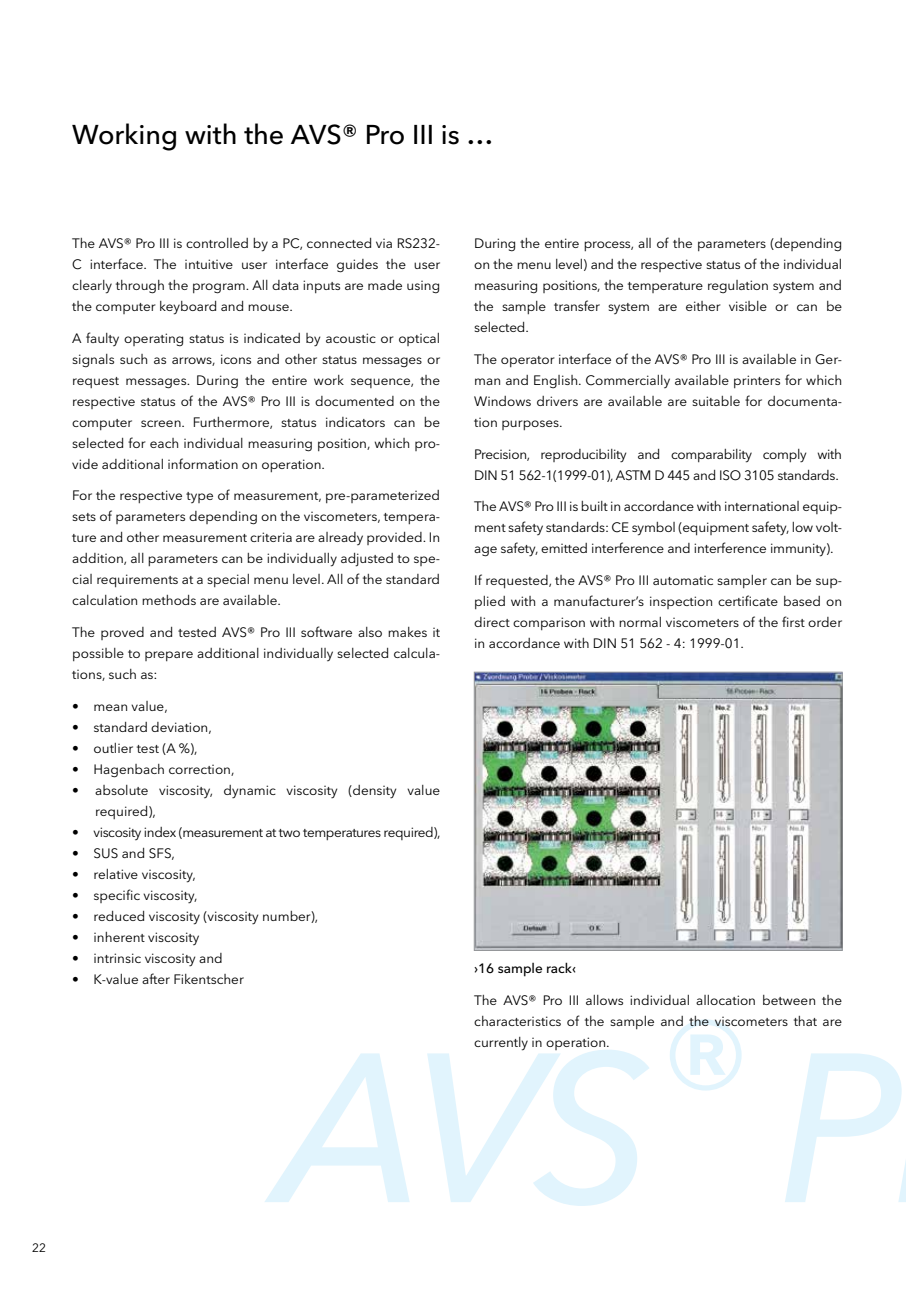
<style>
.page{position:relative;width:906px;height:1289px;background:#fff}
.page>*{position:absolute;margin:0;border:0;box-sizing:border-box;transform-origin:0 0}
.t1{font:italic 500 210px "Avenir Next LT Pro";color:#e1f4fd}
.t2{font:500 27px "Avenir Next LT Pro";color:#000}
.t3{font:13.5px/21px "Avenir Next LT Pro";color:#000;text-align:justify}
.t4{font:13.5px/21px "Avenir Next LT Pro";letter-spacing:-.02em;color:#000}
.t5{font:13.5px "Avenir Next LT Pro";letter-spacing:-.03em;color:#000}
.t6{font:500 13.5px "Avenir Next LT Pro";color:#000}
.t7{font:12px "Avenir Next LT Pro";color:#000}
</style>
<div class="page">
<img style="left:476px;top:673px;width:364px;height:275px">
<div style="left:474px;top:671px;width:368px;height:279px;border:1px solid #939598"></div>
<h2 class="t2" style="left:72px;top:118px;width:423px">Working with the AVS® Pro III is …</h2>
<p class="t7" style="left:32px;top:1240px;width:15px">22</p>
<p class="t3" style="left:72px;top:233px;width:369px">The AVS® Pro III is controlled by a PC, connected via RS232- C interface. The intuitive user interface guides the user clearly through the program. All data inputs are made using the computer keyboard and mouse.</p>
<p class="t3" style="left:72px;top:327px;width:369px">A faulty operating status is indicated by acoustic or optical signals such as arrows, icons and other status messages or request messages. During the entire work sequence, the respective status of the AVS® Pro III is documented on the computer screen. Furthermore, status indicators can be selected for each individual measuring position, which pro&shy;vide additional information on operation.</p>
<p class="t3" style="left:72px;top:485px;width:369px">For the respective type of measurement, pre-parameterized sets of parameters depending on the viscometers, tempera&shy;ture and other measurement criteria are already provided. In addition, all parameters can be individually adjusted to spe&shy;cial requirements at a special menu level. All of the standard calculation methods are available.</p>
<p class="t3" style="left:72px;top:621px;width:369px">The proved and tested AVS® Pro III software also makes it possible to prepare additional individually selected calcula&shy;tions, such as:</p>
<p class="t3" style="left:72px;top:695px;width:97px">• mean value,</p>
<p class="t3" style="left:72px;top:716px;width:141px">• standard deviation,</p>
<p class="t3" style="left:72px;top:737px;width:127px">• outlier test (A %),</p>
<p class="t3" style="left:72px;top:758px;width:164px">• Hagenbach correction,</p>
<p class="t3" style="left:95px;top:779px;width:346px;text-indent:-23px">• absolute viscosity, dynamic viscosity (density value required),</p>
<p class="t5" style="left:72px;top:823px;width:370px">• viscosity index (measurement at two temperatures required),</p>
<p class="t3" style="left:72px;top:842px;width:104px">• SUS and SFS,</p>
<p class="t3" style="left:72px;top:863px;width:125px">• relative viscosity,</p>
<p class="t3" style="left:72px;top:884px;width:127px">• specific viscosity,</p>
<p class="t3" style="left:72px;top:905px;width:248px">• reduced viscosity (viscosity number),</p>
<p class="t3" style="left:72px;top:926px;width:129px">• inherent viscosity</p>
<p class="t3" style="left:72px;top:947px;width:152px">• intrinsic viscosity and</p>
<p class="t3" style="left:72px;top:968px;width:173px">• K-value after Fikentscher</p>
<p class="t3" style="left:474px;top:233px;width:369px">During the entire process, all of the parameters (depending on the menu level) and the respective status of the individual measuring positions, the temperature regulation system and the sample transfer system are either visible or can be selected.</p>
<p class="t3" style="left:474px;top:349px;width:369px">The operator interface of the AVS® Pro III is available in Ger&shy;man and English. Commercially available printers for which Windows drivers are available are suitable for documenta&shy;tion purposes.</p>
<p class="t4" style="left:474px;top:443px;width:369px">Precision, reproducibility and comparability comply with<br>DIN 51 562-1(1999-01), ASTM D 445 and ISO 3105 standards.</p>
<p class="t3" style="left:474px;top:496px;width:369px">The AVS® Pro III is built in accordance with international equip&shy;ment safety standards: CE symbol (equipment safety, low volt&shy;age safety, emitted interference and interference immunity).</p>
<p class="t3" style="left:474px;top:569px;width:369px">If requested, the AVS® Pro III automatic sampler can be sup&shy;plied with a manufacturer’s inspection certificate based on direct comparison with normal viscometers of the first order in accordance with DIN 51 562 - 4: 1999-01.</p>
<p class="t6" style="left:474px;top:960px;width:103px">›16 sample rack‹</p>
<p class="t3" style="left:474px;top:989px;width:369px">The AVS® Pro III allows individual allocation between the characteristics of the sample and the viscometers that are currently in operation.</p>
<h1 class="t1" style="left:279px;top:1002px;width:626px">AVS<sup>®</sup> P</h1>
</div>
